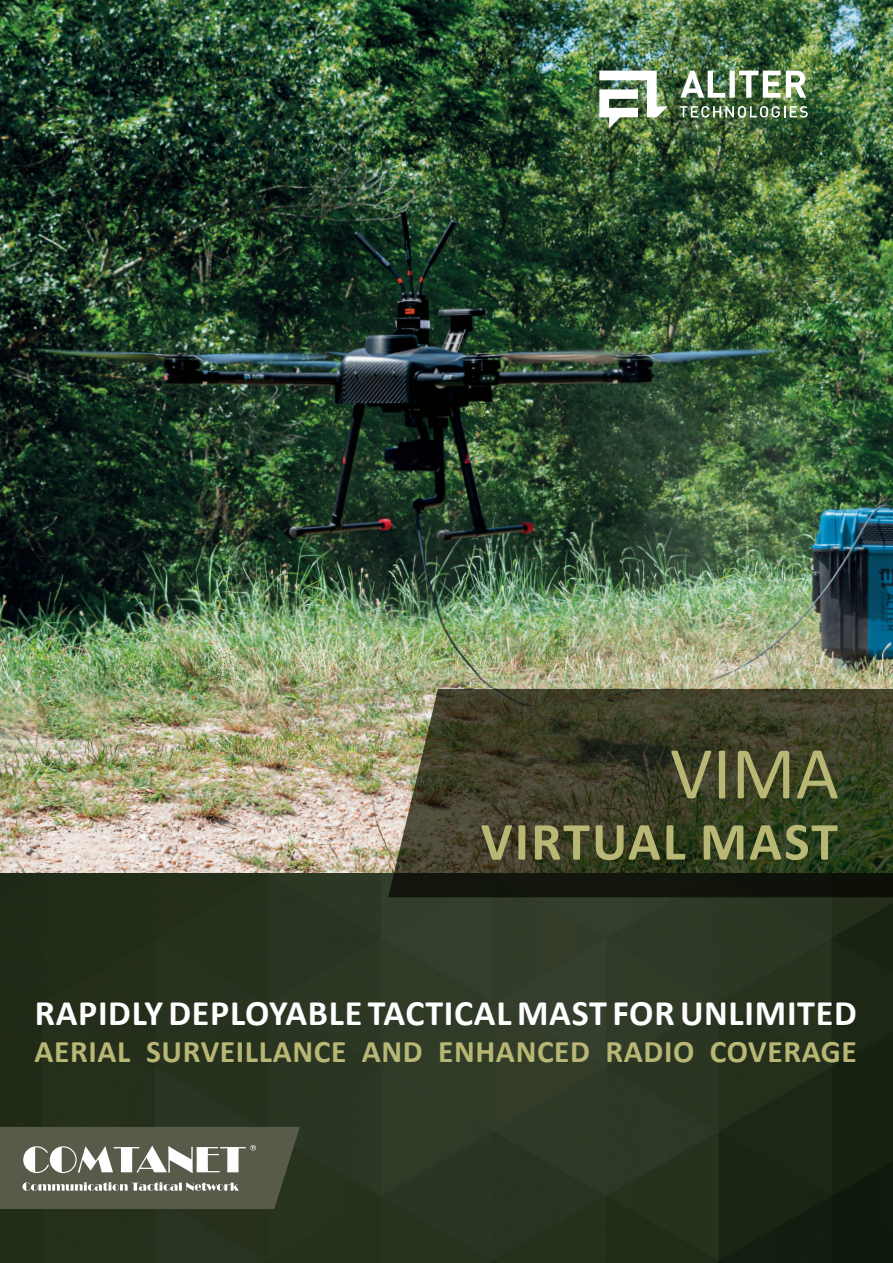
<style>
.page{position:relative;width:893px;height:1263px;background:#fff}
.page>*{position:absolute;margin:0;border:0;box-sizing:border-box;transform-origin:0 0}
.t1{font:75px "Calibri";color:#b9b775}
.t2{font:700 54px "Calibri";letter-spacing:.04em;color:#b9b775}
.t3{font:700 36px "Calibri";letter-spacing:.02em;color:#fff}
.t4{font:700 31.5px "Calibri";letter-spacing:.02em;color:#b9b775}
</style>
<div class="page">
<img style="left:0;top:0;width:893px;height:874px">
<img style="left:0;top:874px;width:893px;height:389px">
<svg style="left:388px;top:689px;width:505px;height:208px"></svg>
<img style="left:680px;top:71px;width:126px;height:27px">
<img style="left:599px;top:71px;width:69px;height:57px">
<svg style="left:680px;top:106px;width:128px;height:12px"></svg>
<svg style="left:0;top:1127px;width:300px;height:82px"></svg>
<p class="t1" style="left:670px;top:721px;width:170px">VIMA</p>
<p class="t2" style="left:481px;top:803px;width:359px">VIRTUAL MAST</p>
<p class="t3" style="left:35px;top:987px;width:823px">RAPIDLY DEPLOYABLE TACTICAL MAST FOR UNLIMITED</p>
<p class="t4" style="left:35px;top:1030px;width:824px">AERIAL SURVEILLANCE AND ENHANCED RADIO COVERAGE</p>
</div>
